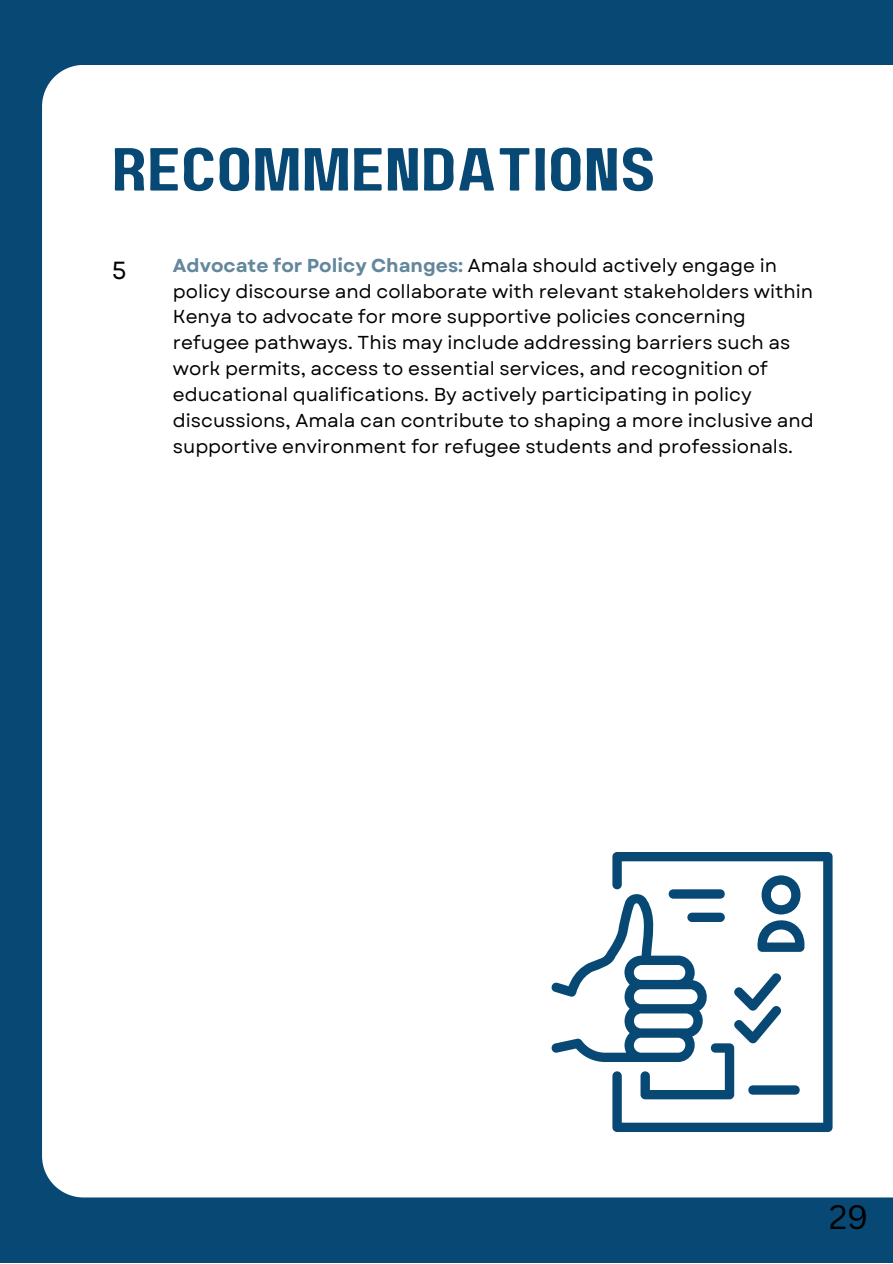
<style>
.page{position:relative;width:893px;height:1264px;background:#fff}
.page>*{position:absolute;margin:0;border:0;box-sizing:border-box;transform-origin:0 0}
.t1{font:60.6px "Paalalabas Display Wide BETA";color:#074974}
.t2{font:33px "Canva Sans";color:#000}
.t3{font:24.75px "Garet";color:#000}
.t4{font:18.75px/25.8px "Garet";color:#000}
.s1{font-weight:700;color:#63879c}
</style>
<div class="page">
<div style="left:0;top:0;width:892px;height:1262px;background:#074974"></div>
<div style="left:42px;top:65px;width:850px;height:1132px;background:#fff"></div>
<svg style="left:612px;top:852px;width:220px;height:279px;fill:#fff"></svg>
<svg style="left:549px;top:875px;width:258px;height:224px"></svg>
<div style="left:687px;top:912px;width:37px;height:10px;background:#074974;border-radius:5px"></div>
<p class="t1" style="left:112px;top:144px;width:545px">RECOMMENDATIONS</p>
<p class="t3" style="left:112px;top:252px;width:16px">5</p>
<p class="t4" style="left:173px;top:252px;width:642px"><span class="s1">Advocate for Policy Changes:</span> Amala should actively engage in policy discourse and collaborate with relevant stakeholders within Kenya to advocate for more supportive policies concerning refugee pathways. This may include addressing barriers such as work permits, access to essential services, and recognition of educational qualifications. By actively participating in policy discussions, Amala can contribute to shaping a more inclusive and supportive environment for refugee students and professionals.</p>
<p class="t2" style="left:829px;top:1193px;width:41px">29</p>
</div>
